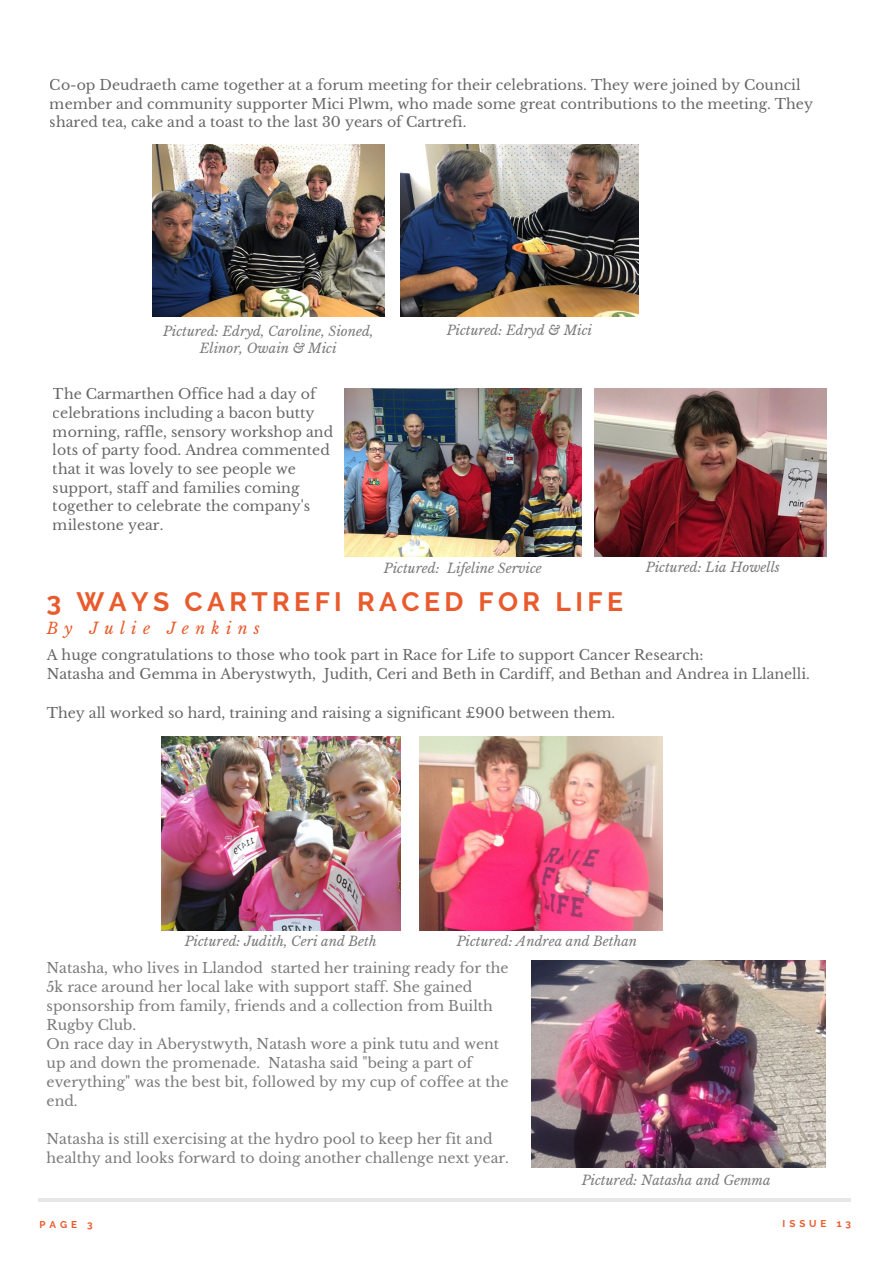
<style>
.page{position:relative;width:894px;height:1264px;background:#fff}
.page>*{position:absolute;margin:0;border:0;box-sizing:border-box;transform-origin:0 0}
.t1{font:700 26.55px "Raleway";letter-spacing:.165em;color:#e95b2c}
.t2{font:italic 15.75px "Libre Baskerville";letter-spacing:.4em;color:#e95b2c}
.t3{font:14.1px/18.6px "Libre Baskerville";color:#000}
.t4{font:14.1px/18.9px "Libre Baskerville";color:#222}
.t5{font:italic 13.2px/17.7px "Libre Baskerville";color:#222;text-align:center}
.t6{font:700 9.9px "Raleway";letter-spacing:.4em;color:#e95b2c}
</style>
<div class="page">
<hr style="left:39px;top:1198px;width:811px;height:3px;background:#000">
<img style="left:161px;top:736px;width:239px;height:194px">
<img style="left:419px;top:736px;width:243px;height:194px">
<img style="left:531px;top:960px;width:294px;height:207px">
<img style="left:152px;top:144px;width:232px;height:172px">
<img style="left:400px;top:144px;width:238px;height:172px">
<img style="left:594px;top:388px;width:232px;height:168px">
<img style="left:344px;top:388px;width:237px;height:168px">
<p class="t3" style="left:50px;top:76px;width:764px">Co-op Deudraeth came together at a forum meeting for their celebrations. They were joined by Council member and community supporter Mici Plwm, who made some great contributions to the meeting. They shared tea, cake and a toast to the last 30 years of Cartrefi.</p>
<p class="t5" style="left:163px;top:322px;width:212px">Pictured: Edryd, Caroline, Sioned,<br>Elinor, Owain &amp; Mici</p>
<p class="t5" style="left:446px;top:322px;width:147px">Pictured: Edryd &amp; Mici</p>
<p class="t3" style="left:53px;top:385px;width:282px">The Carmarthen Office had a day of celebrations including a bacon butty morning, raffle, sensory workshop and lots of party food. Andrea commented that it was lovely to see people we support, staff and families coming together to celebrate the company's milestone year.</p>
<p class="t5" style="left:384px;top:559px;width:159px">Pictured: Lifeline Service</p>
<p class="t5" style="left:645px;top:558px;width:135px">Pictured: Lia Howells</p>
<h1 class="t1" style="left:47px;top:586px;width:577px">3 WAYS CARTREFI RACED FOR LIFE</h1>
<p class="t2" style="left:47px;top:618px;width:214px">By Julie Jenkins</p>
<p class="t3" style="left:47px;top:645px;width:764px;line-height:19.2px">A huge congratulations to those who took part in Race for Life to support Cancer Research:<br>Natasha and Gemma in Aberystwyth, Judith, Ceri and Beth in Cardiff, and Bethan and Andrea in Llanelli.</p>
<p class="t3" style="left:47px;top:703px;width:570px">They all worked so hard, training and raising a significant £900 between them.</p>
<p class="t5" style="left:185px;top:932px;width:193px">Pictured: Judith, Ceri and Beth</p>
<p class="t5" style="left:456px;top:932px;width:182px">Pictured: Andrea and Bethan</p>
<p class="t4" style="left:47px;top:958px;width:463px">Natasha, who lives in Llandod started her training ready for the 5k race around her local lake with support staff. She gained sponsorship from family, friends and a collection from Builth Rugby Club.<br>On race day in Aberystwyth, Natash wore a pink tutu and went up and down the promenade. Natasha said "being a part of everything" was the best bit, followed by my cup of coffee at the end.</p>
<p class="t4" style="left:47px;top:1129px;width:464px">Natasha is still exercising at the hydro pool to keep her fit and healthy and looks forward to doing another challenge next year.</p>
<p class="t5" style="left:581px;top:1171px;width:190px">Pictured: Natasha and Gemma</p>
<p class="t6" style="left:39px;top:1218px;width:55px">PAGE 3</p>
<p class="t6" style="left:782px;top:1217px;width:70px">ISSUE 13</p>
</div>
